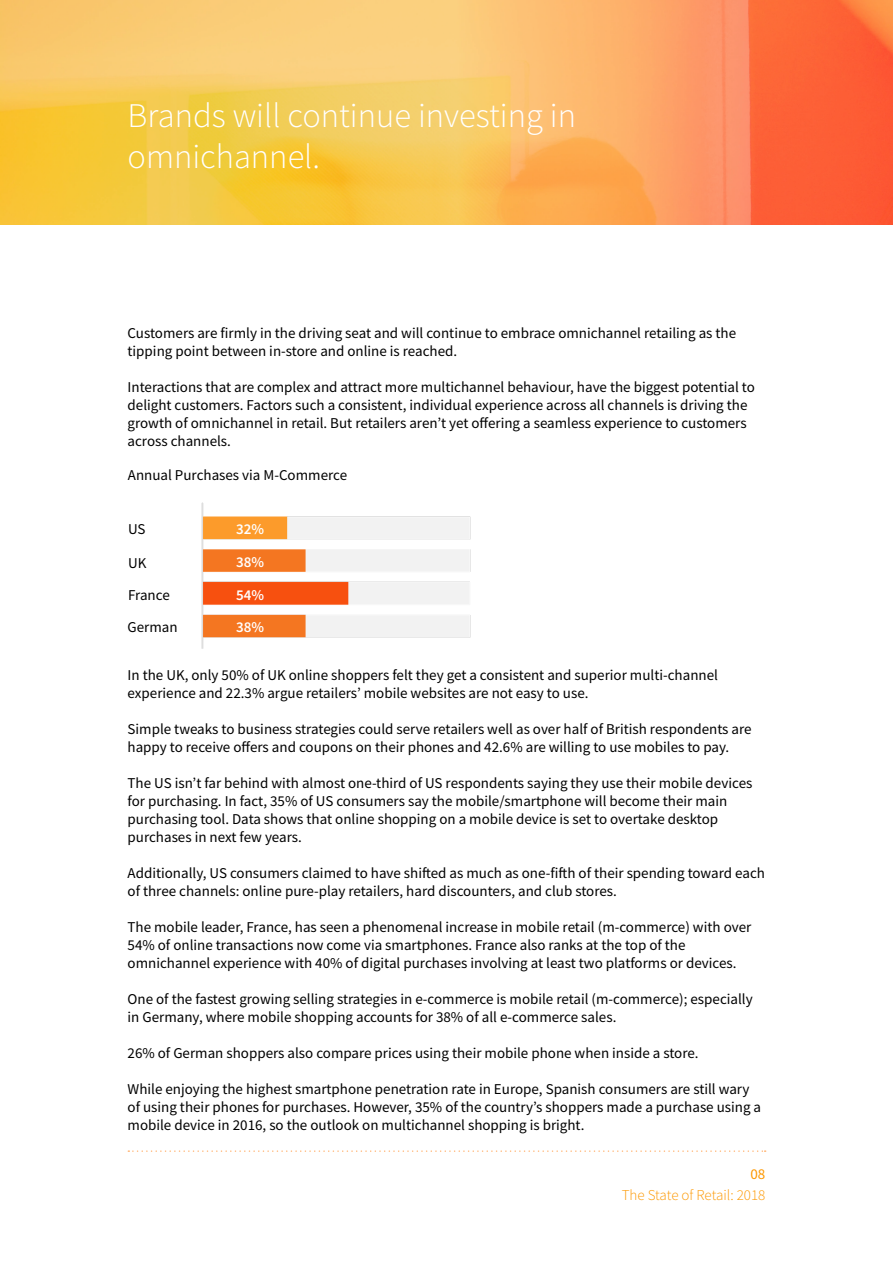
<style>
.page{position:relative;width:893px;height:1263px;background:#fff}
.page>*{position:absolute;margin:0;border:0;box-sizing:border-box;transform-origin:0 0}
.t1{font:300 34.5px/41.4px "Source Sans Pro";color:#fff}
.t2{font:15px/18px "Source Sans Pro";color:#000}
.t3{font:300 15px "Source Sans Pro";color:#fd9800}
.t4{font:600 15px/32px "Source Sans Pro";color:#fff}
.t5{font:15px "Source Sans Pro";color:#fd9800}
</style>
<div class="page">
<img style="left:201px;top:503px;width:270px;height:146px">
<svg style="left:0;top:0;width:893px;height:225px;background:#f9af57"></svg>
<svg style="left:128px;top:1150px;width:638px;height:2px"></svg>
<h1 class="t1" style="left:128px;top:95px;width:450px">Brands will continue investing in omnichannel.</h1>
<p class="t2" style="left:128px;top:324px;width:610px">Customers are firmly in the driving seat and will continue to embrace omnichannel retailing as the tipping point between in-store and online is reached.</p>
<p class="t2" style="left:128px;top:378px;width:629px">Interactions that are complex and attract more multichannel behaviour, have the biggest potential to delight customers. Factors such a consistent, individual experience across all channels is driving the growth of omnichannel in retail. But retailers aren’t yet offering a seamless experience to customers across channels.</p>
<p class="t2" style="left:128px;top:466px;width:221px">Annual Purchases via M-Commerce</p>
<p class="t2" style="left:128px;top:520px;width:19px">US</p>
<p class="t4" style="left:236px;top:513px;width:30px">32%</p>
<p class="t2" style="left:128px;top:554px;width:20px">UK</p>
<p class="t4" style="left:236px;top:546px;width:30px">38%</p>
<p class="t2" style="left:128px;top:586px;width:43px">France</p>
<p class="t4" style="left:236px;top:579px;width:30px">54%<br>38%</p>
<p class="t2" style="left:128px;top:618px;width:52px">German</p>
<p class="t2" style="left:128px;top:666px;width:592px">In the UK, only 50% of UK online shoppers felt they get a consistent and superior multi-channel experience and 22.3% argue retailers’ mobile websites are not easy to use.</p>
<p class="t2" style="left:128px;top:720px;width:626px">Simple tweaks to business strategies could serve retailers well as over half of British respondents are happy to receive offers and coupons on their phones and 42.6% are willing to use mobiles to pay.</p>
<p class="t2" style="left:128px;top:774px;width:626px">The US isn’t far behind with almost one-third of US respondents saying they use their mobile devices for purchasing. In fact, 35% of US consumers say the mobile/smartphone will become their main purchasing tool. Data shows that online shopping on a mobile device is set to overtake desktop purchases in next few years.</p>
<p class="t2" style="left:128px;top:864px;width:639px">Additionally, US consumers claimed to have shifted as much as one-fifth of their spending toward each of three channels: online pure-play retailers, hard discounters, and club stores.</p>
<p class="t2" style="left:128px;top:918px;width:625px">The mobile leader, France, has seen a phenomenal increase in mobile retail (m-commerce) with over<br>54% of online transactions now come via smartphones. France also ranks at the top of the omnichannel experience with 40% of digital purchases involving at least two platforms or devices.</p>
<p class="t2" style="left:128px;top:990px;width:627px">One of the fastest growing selling strategies in e-commerce is mobile retail (m-commerce); especially in Germany, where mobile shopping accounts for 38% of all e-commerce sales.</p>
<p class="t2" style="left:128px;top:1044px;width:573px">26% of German shoppers also compare prices using their mobile phone when inside a store.</p>
<p class="t2" style="left:128px;top:1080px;width:635px">While enjoying the highest smartphone penetration rate in Europe, Spanish consumers are still wary of using their phones for purchases. However, 35% of the country’s shoppers made a purchase using a mobile device in 2016, so the outlook on multichannel shopping is bright.</p>
<p class="t5" style="left:750px;top:1164px;width:16px">08</p>
<p class="t3" style="left:622px;top:1186px;width:145px">The State of Retail: 2018</p>
</div>
